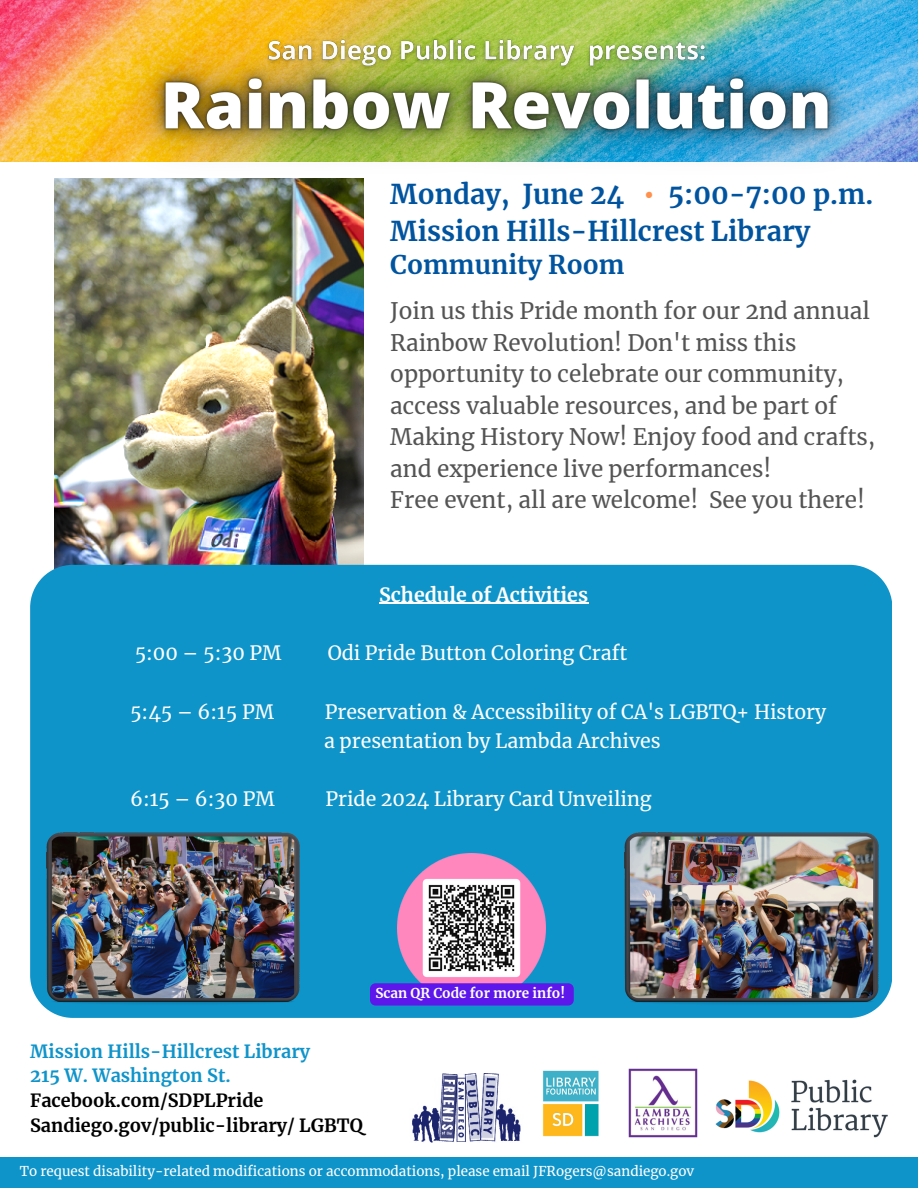
<style>
.page{position:relative;width:918px;height:1188px;background:#fff}
.page>*{position:absolute;margin:0;border:0;box-sizing:border-box;transform-origin:0 0}
.t1{font:700 27px/37.2px "Merriweather";color:#00549f}
.t2{font:700 25.5px "Merriweather";color:#00549f}
.t3{font:22.5px/31.5px "Merriweather";color:#545454}
.t4{font:19.5px/29.2px "Merriweather";color:#fefffe}
.t5{font:700 19.5px "Merriweather";color:#fefffe}
.t6{font:700 18px/24.8px "Merriweather";color:#000}
.t7{font:700 13.5px "Merriweather";color:#fff}
.t8{font:13.35px "Merriweather";color:#fff}
.s1{color:#ff914d}
.s2{color:#0f94ca}
</style>
<div class="page">
<img style="left:54px;top:178px;width:309px;height:387px">
<div style="left:30px;top:565px;width:862px;height:453px;background:#0f94ca"></div>
<div style="left:0;top:1158px;width:918px;height:30px;background:#0f94ca"></div>
<img style="left:542px;top:1070px;width:57px;height:67px">
<img style="left:0;top:0;width:73px;height:162px">
<img style="left:715px;top:1079px;width:173px;height:59px">
<img style="left:412px;top:1073px;width:109px;height:70px">
<hr style="left:379px;top:603px;width:209px;height:1px;background:#fefffe">
<img style="left:397px;top:854px;width:149px;height:129px">
<img style="left:46px;top:833px;width:254px;height:173px">
<img style="left:625px;top:833px;width:254px;height:173px">
<img style="left:73px;top:0;width:845px;height:234px">
<div style="left:370px;top:983px;width:204px;height:23px;background:#5e17eb;border-radius:6px"></div>
<img style="left:628px;top:1068px;width:70px;height:70px">
<h6 class="t1" style="left:390px;top:175px;width:485px">Monday, June 24 <span class="s1">•</span> 5:00-7:00 p.m.<br>Mission Hills-Hillcrest Library</h6>
<h6 class="t2" style="left:390px;top:249px;width:236px">Community Room</h6>
<p class="t3" style="left:390px;top:295px;width:487px">Join us this Pride month for our 2nd annual Rainbow Revolution! Don't miss this opportunity to celebrate our community, access valuable resources, and be part of Making History Now! Enjoy food and crafts, and experience live performances!<br>Free event, all are welcome! See you there!</p>
<h5 class="t5" style="left:379px;top:582px;width:211px">Schedule of Activities</h5>
<h5 class="t4" style="left:135px;top:638px;width:148px">5:00 – 5:30 PM</h5>
<h5 class="t4" style="left:328px;top:638px;width:301px">Odi Pride Button Coloring Craft</h5>
<h5 class="t4" style="left:130px;top:697px;width:145px">5:45 – 6:15 PM</h5>
<h5 class="t4" style="left:324px;top:697px;width:504px">Preservation &amp; Accessibility of CA's LGBTQ+ History a presentation by Lambda Archives</h5>
<p class="t4" style="left:130px;top:785px;width:146px">6:15 – 6:30 PM</p>
<p class="t4" style="left:325px;top:785px;width:328px">Pride 2024 Library Card Unveiling</p>
<p class="t7" style="left:375px;top:985px;width:191px">Scan QR Code for more info!</p>
<p class="t6" style="left:30px;top:1039px;width:334px"><span class="s2">Mission Hills-Hillcrest Library<br>215 W. Washington St.<br></span>Facebook.com/SDPLPride<br>Sandiego.gov/public-library/ LGBTQ</p>
<h4 class="t8" style="left:20px;top:1163px;width:676px">To request disability-related modifications or accommodations, please email JFRogers@sandiego.gov</h4>
</div>
